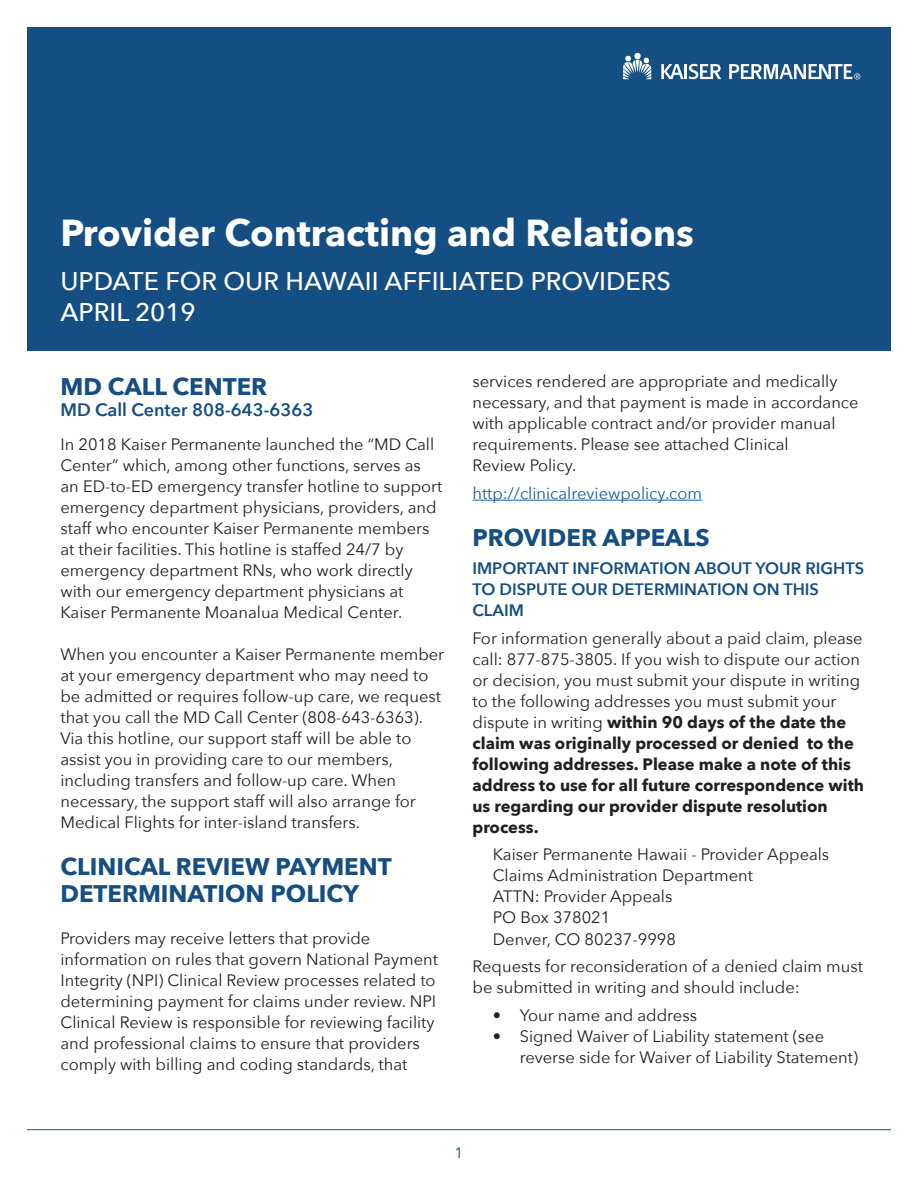
<style>
.page{position:relative;width:918px;height:1188px;background:#fff}
.page>*{position:absolute;margin:0;border:0;box-sizing:border-box;transform-origin:0 0}
.t1{font:700 37.5px "Avenir Next";color:#fff}
.t2{font:500 25.5px/30.6px "Avenir Next";color:#fff}
.t3{font:700 24px/27px "Avenir Next";color:#144e82}
.t4{font:600 18px "Avenir Next";color:#144e82}
.t5{font:16.5px/21px "Avenir Next";color:#231f20}
.t6{font:700 16.5px/21px "Avenir Next";color:#231f20}
.t7{font:600 16.5px/21px "Avenir Next";color:#144e82}
.t8{font:16.5px "Avenir Next";color:#175d9e}
.t9{font:15px "Avenir Next";color:#144e82}
.s1{font-weight:400}
</style>
<div class="page">
<div style="left:27px;top:27px;width:864px;height:324px;background:#144e82"></div>
<svg style="left:623px;top:55px;width:28px;height:24px"></svg>
<div style="left:634px;top:53px;width:7px;height:6px;background:#fff;border-radius:50%"></div>
<svg style="left:661px;top:64px;width:60px;height:15px"></svg>
<svg style="left:729px;top:64px;width:131px;height:15px"></svg>
<hr style="left:472px;top:500px;width:230px;height:1px;background:#175d9e">
<hr style="left:27px;top:1129px;width:864px;height:1px;background:#144e82">
<h1 class="t1" style="left:60px;top:201px;width:635px">Provider Contracting and Relations</h1>
<h2 class="t2" style="left:60px;top:265px;width:612px">UPDATE FOR OUR HAWAII AFFILIATED PROVIDERS<br>APRIL 2019</h2>
<h3 class="t3" style="left:60px;top:372px;width:208px">MD CALL CENTER</h3>
<p class="t4" style="left:60px;top:394px;width:255px">MD Call Center 808-643-6363</p>
<p class="t5" style="left:60px;top:433px;width:383px">In 2018 Kaiser Permanente launched the “MD Call Center” which, among other functions, serves as an ED-to-ED emergency transfer hotline to support emergency department physicians, providers, and staff who encounter Kaiser Permanente members at their facilities. This hotline is staffed 24/7 by emergency department RNs, who work directly with our emergency department physicians at Kaiser Permanente Moanalua Medical Center.</p>
<p class="t5" style="left:60px;top:643px;width:385px">When you encounter a Kaiser Permanente member at your emergency department who may need to be admitted or requires follow-up care, we request that you call the MD Call Center (808-643-6363).<br>Via this hotline, our support staff will be able to assist you in providing care to our members, including transfers and follow-up care. When necessary, the support staff will also arrange for Medical Flights for inter-island transfers.</p>
<h3 class="t3" style="left:60px;top:853px;width:333px">CLINICAL REVIEW PAYMENT<br>DETERMINATION POLICY</h3>
<p class="t5" style="left:60px;top:927px;width:379px">Providers may receive letters that provide information on rules that govern National Payment Integrity (NPI) Clinical Review processes related to determining payment for claims under review. NPI Clinical Review is responsible for reviewing facility and professional claims to ensure that providers comply with billing and coding standards, that</p>
<p class="t5" style="left:472px;top:370px;width:388px">services rendered are appropriate and medically necessary, and that payment is made in accordance with applicable contract and/or provider manual requirements. Please see attached Clinical<br>Review Policy.</p>
<p class="t8" style="left:472px;top:479px;width:231px">http://clinicalreviewpolicy.com</p>
<h3 class="t3" style="left:472px;top:524px;width:239px">PROVIDER APPEALS</h3>
<p class="t7" style="left:472px;top:557px;width:393px">IMPORTANT INFORMATION ABOUT YOUR RIGHTS<br>TO DISPUTE OUR DETERMINATION ON THIS<br>CLAIM</p>
<p class="t6" style="left:472px;top:627px;width:393px"><span class="s1">For information generally about a paid claim, please call: 877-875-3805. If you wish to dispute our action or decision, you must submit your dispute in writing to the following addresses you must submit your dispute in writing</span> within 90 days of the date the claim was originally processed or denied to the following addresses. Please make a note of this address to use for all future correspondence with us regarding our provider dispute resolution process.</p>
<p class="t5" style="left:493px;top:844px;width:338px">Kaiser Permanente Hawaii - Provider Appeals<br>Claims Administration Department<br>ATTN: Provider Appeals<br>PO Box 378021<br>Denver, CO 80237-9998</p>
<p class="t5" style="left:472px;top:955px;width:392px">Requests for reconsideration of a denied claim must be submitted in writing and should include:</p>
<p class="t5" style="left:493px;top:1004px;width:206px">• Your name and address</p>
<p class="t5" style="left:520px;top:1025px;width:340px;text-indent:-27px">• Signed Waiver of Liability statement (see reverse side for Waiver of Liability Statement)</p>
<p class="t9" style="left:455px;top:1140px;width:10px">1</p>
</div>
